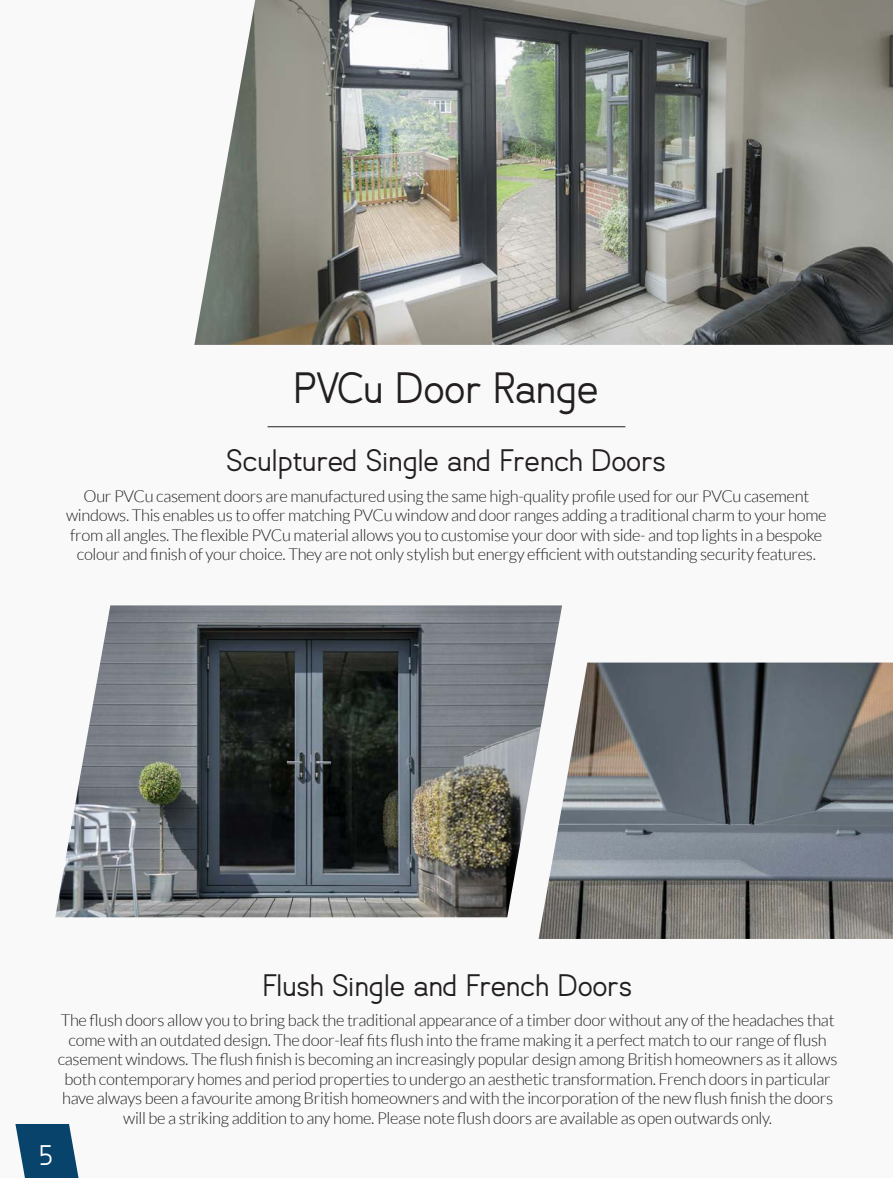
<style>
.page{position:relative;width:893px;height:1178px;background:#f9f9f9}
.page>*{position:absolute;margin:0;border:0;box-sizing:border-box;transform-origin:0 0}
.t1{font:46.5px "Vanlose Simple Type";letter-spacing:.02em;color:#231f20}
.t2{font:33px "Vanlose Simple Type";letter-spacing:.02em;color:#231f20}
.t3{font:30px "Vanlose Simple Type";color:#fff}
.Semibold_grey{font:300 16.5px/19.5px "Lato";letter-spacing:-.02em;color:#231f20;text-align:center}
</style>
<div class="page">
<img style="left:55px;top:605px;width:507px;height:312px">
<hr style="left:268px;top:426px;width:357px;height:1px;background:#231f20">
<img style="left:538px;top:662px;width:355px;height:277px">
<img style="left:194px;top:0;width:699px;height:345px">
<svg style="left:15px;top:1124px;width:64px;height:54px"></svg>
<p class="t1" style="left:295px;top:364px;width:304px">PVCu Door Range</p>
<p class="t2" style="left:227px;top:444px;width:439px">Sculptured Single and French Doors</p>
<p class="Semibold_grey" style="left:66px;top:486px;width:762px">Our PVCu casement doors are manufactured using the same high-quality profile used for our PVCu casement windows. This enables us to offer matching PVCu window and door ranges adding a traditional charm to your home from all angles. The flexible PVCu material allows you to customise your door with side- and top lights in a bespoke colour and finish of your choice. They are not only stylish but energy efficient with outstanding security features.</p>
<p class="t2" style="left:264px;top:968px;width:370px">Flush Single and French Doors</p>
<p class="Semibold_grey" style="left:58px;top:1011px;width:781px">The flush doors allow you to bring back the traditional appearance of a timber door without any of the headaches that come with an outdated design. The door-leaf fits flush into the frame making it a perfect match to our range of flush casement windows. The flush finish is becoming an increasingly popular design among British homeowners as it allows both contemporary homes and period properties to undergo an aesthetic transformation. French doors in particular have always been a favourite among British homeowners and with the incorporation of the new flush finish the doors will be a striking addition to any home. Please note flush doors are available as open outwards only.</p>
<p class="t3" style="left:41px;top:1139px;width:16px">5</p>
</div>
